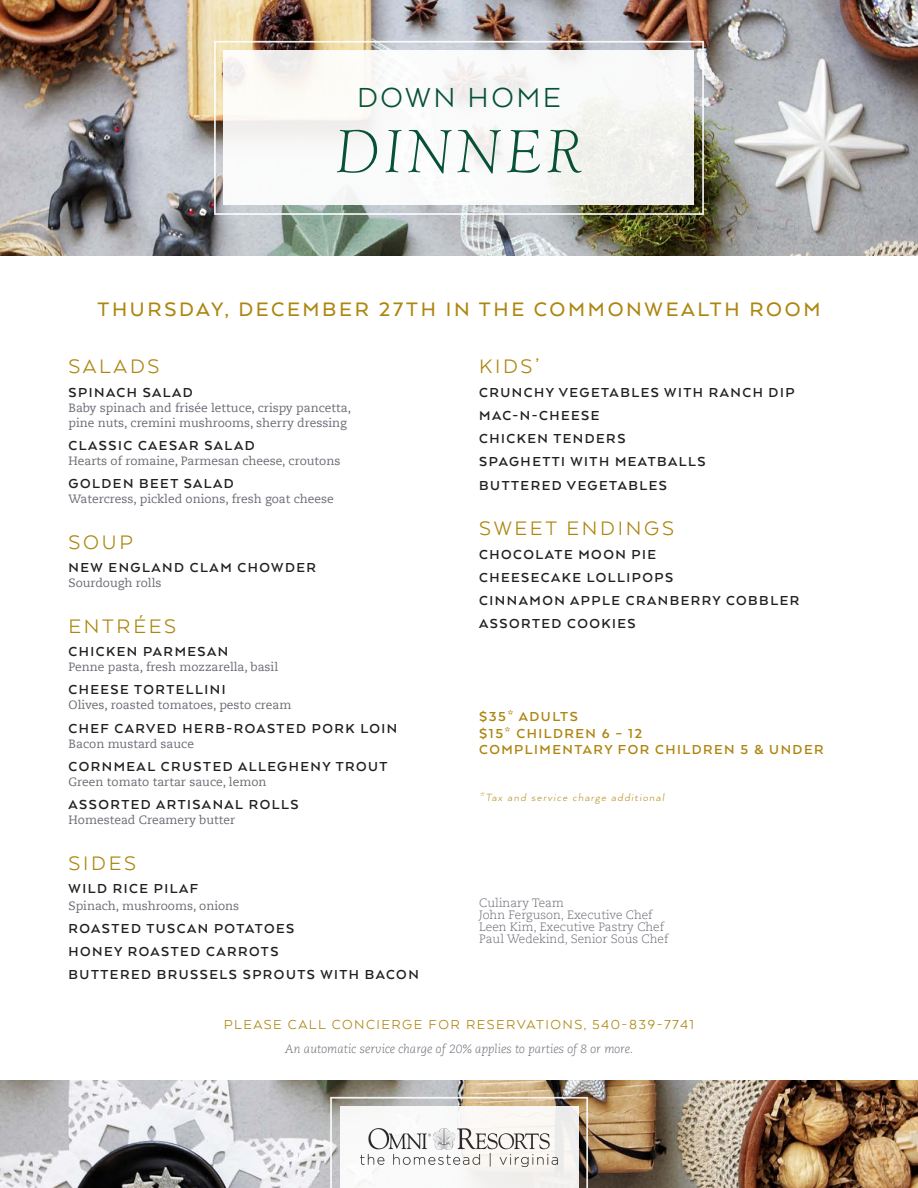
<style>
.page{position:relative;width:918px;height:1188px;background:#fff}
.page>*{position:absolute;margin:0;border:0;box-sizing:border-box;transform-origin:0 0}
.t1{font:italic 300 63.6px "Goudy";letter-spacing:.06em;color:#075137}
.t2{font:31.8px "Arquitecta";letter-spacing:.08em;color:#075137}
.t3{font:500 22.5px "Arquitecta";letter-spacing:.12em;color:#ad8610}
.t4{font:22.5px "Arquitecta";letter-spacing:.12em;color:#ad8610}
.t5{font:700 15px "Arquitecta";letter-spacing:.1em;color:#231f20}
.t6{font:700 15px/16.5px "Arquitecta";letter-spacing:.1em;color:#ad8610}
.t7{font:15px "Arquitecta";letter-spacing:.1em;color:#ad8610}
.t8{font:12px/15px "Caecilia Com 55 Roman";color:#696b73}
.t9{font:300 12px "Caecilia Com 45";color:#696b73}
.t10{font:italic 300 12px "Caecilia Com 46";color:#696b73}
.t11{font:italic 300 12px "Arquitecta";letter-spacing:.1em;color:#ad8610}
</style>
<div class="page">
<img style="left:0;top:0;width:918px;height:256px">
<img style="left:214px;top:41px;width:490px;height:174px">
<div style="left:224px;top:51px;width:470px;height:154px;background:#fff"></div>
<img style="left:0;top:1081px;width:918px;height:107px">
<svg style="left:330px;top:1097px;width:258px;height:91px"></svg>
<div style="left:340px;top:1107px;width:238px;height:81px;background:#f9f8f7"></div>
<img style="left:361px;top:1128px;width:196px;height:38px">
<p class="t2" style="left:357px;top:78px;width:205px">DOWN HOME</p>
<p class="t1" style="left:335px;top:112px;width:250px">DINNER</p>
<p class="t3" style="left:98px;top:296px;width:724px">THURSDAY, DECEMBER 27TH IN THE COMMONWEALTH ROOM</p>
<p class="t4" style="left:69px;top:353px;width:92px">SALADS</p>
<p class="t5" style="left:69px;top:383px;width:126px">SPINACH SALAD</p>
<p class="t8" style="left:69px;top:400px;width:284px">Baby spinach and frisée lettuce, crispy pancetta, pine nuts, cremini mushrooms, sherry dressing</p>
<p class="t5" style="left:69px;top:436px;width:188px">CLASSIC CAESAR SALAD</p>
<p class="t8" style="left:69px;top:453px;width:273px">Hearts of romaine, Parmesan cheese, croutons</p>
<p class="t5" style="left:69px;top:474px;width:167px">GOLDEN BEET SALAD</p>
<p class="t8" style="left:69px;top:491px;width:267px">Watercress, pickled onions, fresh goat cheese</p>
<p class="t4" style="left:69px;top:528px;width:66px">SOUP</p>
<p class="t5" style="left:69px;top:558px;width:249px">NEW ENGLAND CLAM CHOWDER</p>
<p class="t8" style="left:69px;top:575px;width:94px">Sourdough rolls</p>
<p class="t4" style="left:69px;top:612px;width:109px">ENTRÉES</p>
<p class="t5" style="left:69px;top:642px;width:161px">CHICKEN PARMESAN</p>
<p class="t8" style="left:69px;top:659px;width:211px">Penne pasta, fresh mozzarella, basil</p>
<p class="t5" style="left:69px;top:680px;width:159px">CHEESE TORTELLINI</p>
<p class="t8" style="left:69px;top:697px;width:224px">Olives, roasted tomatoes, pesto cream</p>
<p class="t5" style="left:69px;top:719px;width:330px">CHEF CARVED HERB-ROASTED PORK LOIN</p>
<p class="t8" style="left:69px;top:736px;width:127px">Bacon mustard sauce</p>
<p class="t5" style="left:69px;top:757px;width:321px">CORNMEAL CRUSTED ALLEGHENY TROUT</p>
<p class="t8" style="left:69px;top:774px;width:199px">Green tomato tartar sauce, lemon</p>
<p class="t5" style="left:69px;top:795px;width:232px">ASSORTED ARTISANAL ROLLS</p>
<p class="t8" style="left:69px;top:812px;width:168px">Homestead Creamery butter</p>
<p class="t4" style="left:69px;top:849px;width:69px">SIDES</p>
<p class="t5" style="left:69px;top:879px;width:131px">WILD RICE PILAF</p>
<p class="t8" style="left:69px;top:898px;width:172px">Spinach, mushrooms, onions</p>
<p class="t5" style="left:69px;top:919px;width:227px">ROASTED TUSCAN POTATOES</p>
<p class="t5" style="left:69px;top:942px;width:211px">HONEY ROASTED CARROTS</p>
<p class="t5" style="left:69px;top:965px;width:352px">BUTTERED BRUSSELS SPROUTS WITH BACON</p>
<p class="t4" style="left:479px;top:353px;width:62px">KIDS’</p>
<p class="t5" style="left:479px;top:383px;width:317px">CRUNCHY VEGETABLES WITH RANCH DIP</p>
<p class="t5" style="left:479px;top:406px;width:122px">MAC-N-CHEESE</p>
<p class="t5" style="left:479px;top:429px;width:148px">CHICKEN TENDERS</p>
<p class="t5" style="left:479px;top:452px;width:228px">SPAGHETTI WITH MEATBALLS</p>
<p class="t5" style="left:479px;top:476px;width:189px">BUTTERED VEGETABLES</p>
<p class="t4" style="left:479px;top:515px;width:196px">SWEET ENDINGS</p>
<p class="t5" style="left:479px;top:545px;width:178px">CHOCOLATE MOON PIE</p>
<p class="t5" style="left:479px;top:568px;width:195px">CHEESECAKE LOLLIPOPS</p>
<p class="t5" style="left:479px;top:591px;width:322px">CINNAMON APPLE CRANBERRY COBBLER</p>
<p class="t5" style="left:479px;top:614px;width:158px">ASSORTED COOKIES</p>
<p class="t6" style="left:479px;top:708px;width:346px">$35* ADULTS<br>$15* CHILDREN 6 – 12<br>COMPLIMENTARY FOR CHILDREN 5 &amp; UNDER</p>
<p class="t11" style="left:479px;top:790px;width:187px">*Tax and service charge additional</p>
<p class="t9" style="left:479px;top:895px;width:86px">Culinary Team</p>
<p class="t9" style="left:479px;top:907px;width:175px">John Ferguson, Executive Chef</p>
<p class="t9" style="left:479px;top:919px;width:186px">Leen Kim, Executive Pastry Chef</p>
<p class="t9" style="left:479px;top:931px;width:191px">Paul Wedekind, Senior Sous Chef</p>
<p class="t7" style="left:224px;top:1015px;width:472px">PLEASE CALL CONCIERGE FOR RESERVATIONS, 540-839-7741</p>
<p class="t10" style="left:285px;top:1042px;width:350px">An automatic service charge of 20% applies to parties of 8 or more.</p>
</div>
